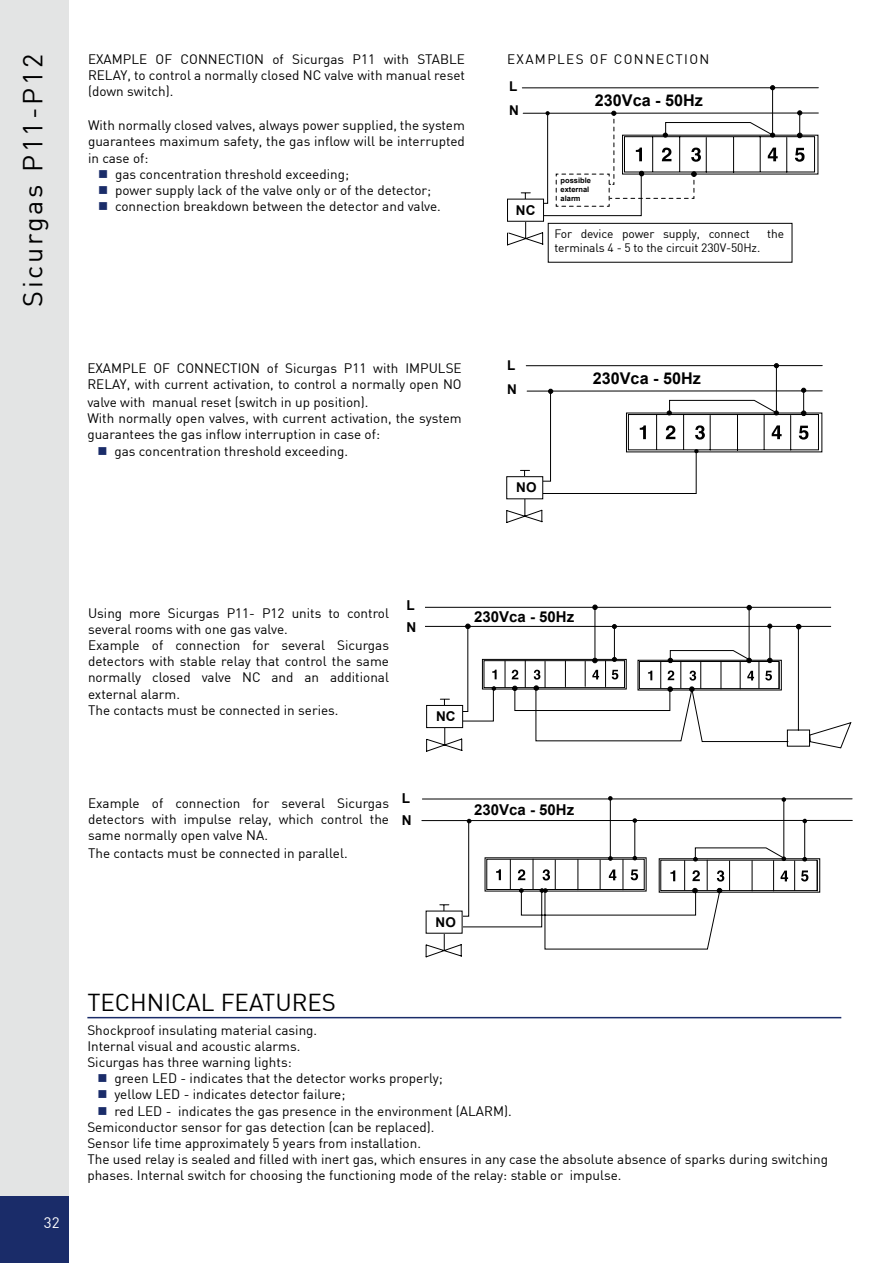
<style>
.page{position:relative;width:893px;height:1263px;background:#fff}
.page>*{position:absolute;margin:0;border:0;box-sizing:border-box;transform-origin:0 0}
.t1{font:27px "DIN";letter-spacing:.1em;color:#000}
.t2{font:24px "DIN";color:#000}
.t3{font:700 16.2px "Arial";color:#000}
.t4{font:700 15px "Arial";color:#000}
.t5{font:15px "DIN";color:#fff}
.t6{font:700 13.65px/21.5px "Arial";color:#000}
.t7{font:13.5px/16.2px "DIN";color:#000}
.t8{font:13.5px "DIN";letter-spacing:.1em;color:#000}
.t9{font:700 13.5px/24px "Arial";color:#000}
.t10{font:12px "DIN";letter-spacing:-.01em;color:#000}
.t11{font:700 7.5px/9px "Arial";color:#000}
</style>
<div class="page">
<div style="left:0;top:0;width:68px;height:1263px;background:#e3e4e4"></div>
<div style="left:0;top:1196px;width:68px;height:67px;background:#1a2c69"></div>
<hr style="left:87px;top:1017px;width:754px;height:1px;background:#1a2c69">
<hr style="left:526px;top:365px;width:296px;height:1px;background:#000">
<svg style="left:774px;top:363px;width:5px;height:5px"></svg>
<hr style="left:776px;top:365px;width:1px;height:48px;background:#000">
<svg style="left:592px;top:604px;width:6px;height:6px"></svg>
<svg style="left:746px;top:605px;width:6px;height:5px"></svg>
<hr style="left:425px;top:607px;width:406px;height:1px;background:#000">
<hr style="left:425px;top:626px;width:406px;height:1px;background:#000">
<hr style="left:594px;top:608px;width:1px;height:52px;background:#000">
<hr style="left:749px;top:608px;width:1px;height:52px;background:#000">
<div style="left:659px;top:858px;width:161px;height:34px;border:1px solid #000"></div>
<svg style="left:794px;top:861px;width:1px;height:29px"></svg>
<hr style="left:817px;top:861px;width:1px;height:30px;background:#000">
<svg style="left:802px;top:857px;width:5px;height:4px"></svg>
<hr style="left:422px;top:798px;width:430px;height:1px;background:#000">
<hr style="left:422px;top:820px;width:430px;height:1px;background:#000">
<svg style="left:781px;top:797px;width:5px;height:5px"></svg>
<svg style="left:802px;top:819px;width:5px;height:4px"></svg>
<svg style="left:801px;top:870px;width:7px;height:11px"></svg>
<svg style="left:608px;top:796px;width:5px;height:5px"></svg>
<hr style="left:610px;top:798px;width:1px;height:59px;background:#000">
<hr style="left:804px;top:822px;width:1px;height:38px;background:#000">
<hr style="left:783px;top:799px;width:1px;height:61px;background:#000">
<hr style="left:522px;top:87px;width:296px;height:1px;background:#000">
<svg style="left:770px;top:85px;width:5px;height:5px"></svg>
<hr style="left:772px;top:88px;width:1px;height:48px;background:#000">
<svg style="left:507px;top:110px;width:312px;height:136px"></svg>
<div style="left:507px;top:199px;width:36px;height:22px;background:#fff"></div>
<div style="left:507px;top:199px;width:37px;height:23px;border:1px solid #000"></div>
<svg style="left:426px;top:623px;width:426px;height:129px"></svg>
<div style="left:427px;top:705px;width:36px;height:23px;background:#fff"></div>
<div style="left:426px;top:705px;width:37px;height:23px;border:1px solid #000"></div>
<svg style="left:425px;top:818px;width:363px;height:140px"></svg>
<div style="left:426px;top:911px;width:36px;height:22px;background:#fff"></div>
<svg style="left:506px;top:388px;width:317px;height:135px"></svg>
<div style="left:507px;top:477px;width:36px;height:22px;background:#fff"></div>
<div style="left:506px;top:476px;width:37px;height:23px;border:1px solid #000"></div>
<h1 class="t1" style="left:16px;top:307px;width:254px;rotate:-90deg">Sicurgas P11-P12</h1>
<p class="t8" style="left:507px;top:50px;width:204px">EXAMPLES OF CONNECTION</p>
<p class="t7" style="left:88px;top:50px;width:339px">EXAMPLE OF CONNECTION of Sicurgas P11 with stable relay</p>
<p class="t7" style="left:88px;top:67px;width:378px;text-indent:39px">, to control a normally closed NC valve with manual reset (down switch).</p>
<p class="t7" style="left:88px;top:117px;width:378px">With normally closed valves, always power supplied, the system</p>
<p class="t7" style="left:88px;top:133px;width:378px">guarantees maximum safety, the gas inflow will be interrupted</p>
<p class="t7" style="left:88px;top:149px;width:62px">in case of:</p>
<p class="t7" style="left:115px;top:166px;width:236px">gas concentration threshold exceeding;</p>
<p class="t7" style="left:115px;top:182px;width:318px">power supply lack of the valve only or of the detector;</p>
<p class="t7" style="left:115px;top:198px;width:327px">connection breakdown between the detector and valve.</p>
<p class="t9" style="left:509px;top:75px;width:11px">L<br>N</p>
<p class="t3" style="left:595px;top:89px;width:110px">230Vca - 50Hz</p>
<p class="t11" style="left:561px;top:177px;width:32px">possible external alarm</p>
<p class="t9" style="left:516px;top:199px;width:21px">NC</p>
<p class="t10" style="left:554px;top:227px;width:197px">For device power supply, connect</p>
<p class="t10" style="left:767px;top:227px;width:18px">the</p>
<p class="t10" style="left:554px;top:240px;width:207px">terminals 4 - 5 to the circuit 230V-50Hz.</p>
<p class="t7" style="left:87px;top:360px;width:376px">EXAMPLE OF CONNECTION of Sicurgas P11 with IMPULSE<br>RELAY, with current activation, to control a normally open NO</p>
<p class="t7" style="left:87px;top:394px;width:283px">valve with manual reset (switch in up position).</p>
<p class="t7" style="left:87px;top:410px;width:376px">With normally open valves, with current activation, the system</p>
<p class="t7" style="left:87px;top:426px;width:294px">guarantees the gas inflow interruption in case of:</p>
<p class="t7" style="left:114px;top:442px;width:235px">gas concentration threshold exceeding.</p>
<p class="t9" style="left:507px;top:354px;width:11px">L<br>N</p>
<p class="t9" style="left:516px;top:476px;width:22px">NO</p>
<p class="t3" style="left:593px;top:367px;width:110px">230Vca - 50Hz</p>
<p class="t7" style="left:88px;top:604px;width:303px">Using more Sicurgas P11- P12 units to control several rooms with one gas valve.<br>Example of connection for several Sicurgas detectors with stable relay that control the same normally closed valve NC and an additional external alarm.<br>The contacts must be connected in series.</p>
<p class="t6" style="left:407px;top:595px;width:11px">L<br>N</p>
<p class="t4" style="left:474px;top:607px;width:102px">230Vca - 50Hz</p>
<p class="t9" style="left:436px;top:705px;width:21px">NC</p>
<p class="t7" style="left:88px;top:795px;width:303px;text-align:justify">Example of connection for several Sicurgas detectors with impulse relay, which control the same normally open valve NA.</p>
<p class="t7" style="left:88px;top:845px;width:261px">The contacts must be connected in parallel.</p>
<p class="t6" style="left:402px;top:788px;width:11px">L<br>N</p>
<p class="t4" style="left:474px;top:800px;width:102px">230Vca - 50Hz</p>
<p class="t9" style="left:436px;top:910px;width:22px">NO</p>
<p class="t5" style="left:44px;top:1213px;width:17px">32</p>
<h2 class="t2" style="left:87px;top:987px;width:250px">TECHNICAL FEATURES</h2>
<p class="t7" style="left:87px;top:1021px;width:231px">Shockproof insulating material casing.<br>Internal visual and acoustic alarms.<br>Sicurgas has three warning lights:</p>
<p class="t7" style="left:114px;top:1070px;width:330px">green LED - indicates that the detector works properly;</p>
<p class="t7" style="left:114px;top:1086px;width:233px">yellow LED - indicates detector failure;</p>
<p class="t7" style="left:114px;top:1102px;width:399px">red LED - indicates the gas presence in the environment (ALARM).</p>
<p class="t7" style="left:87px;top:1118px;width:349px">Semiconductor sensor for gas detection (can be replaced).</p>
<p class="t7" style="left:87px;top:1135px;width:335px">Sensor life time approximately 5 years from installation.</p>
<p class="t7" style="left:87px;top:1151px;width:742px">The used relay is sealed and filled with inert gas, which ensures in any case the absolute absence of sparks during switching</p>
<p class="t7" style="left:87px;top:1167px;width:536px">phases. Internal switch for choosing the functioning mode of the relay: stable or impulse.</p>
</div>
